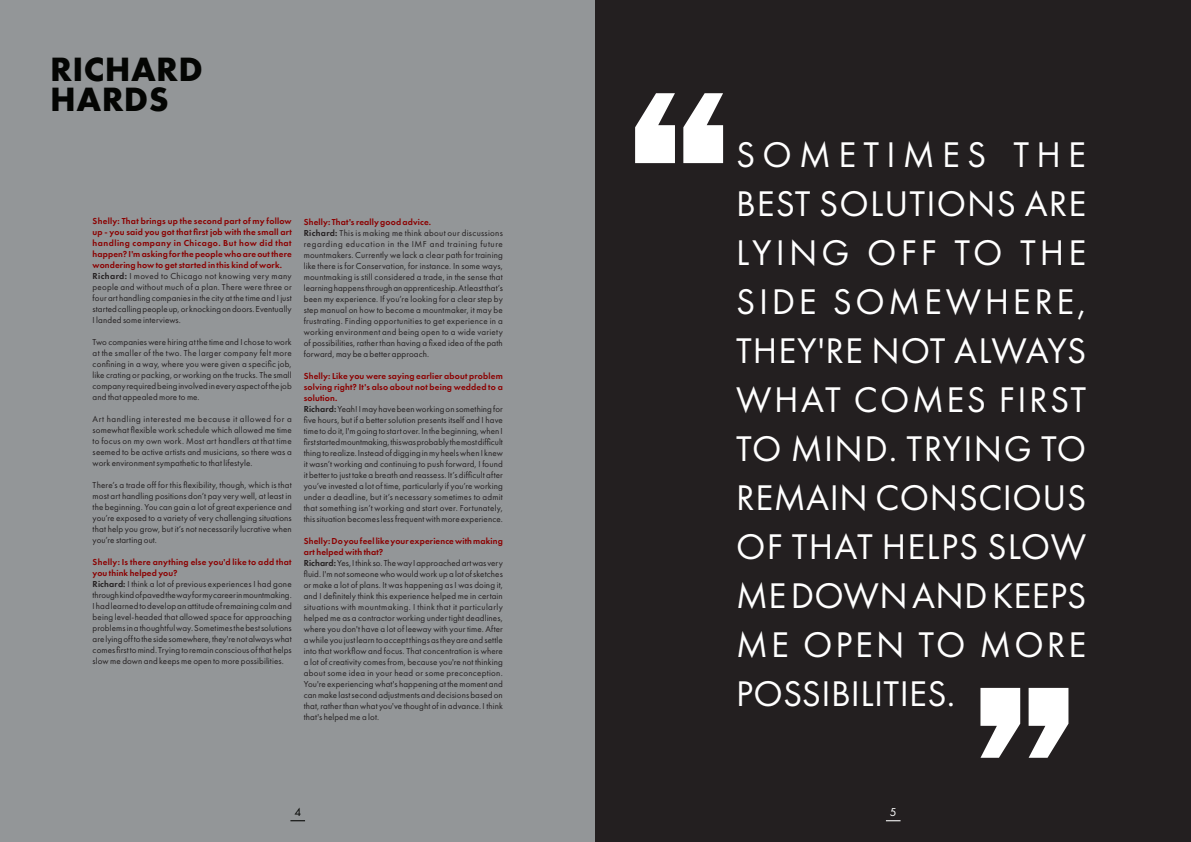
<style>
.page{position:relative;width:1191px;height:842px;background:#fff}
.page>*{position:absolute;margin:0;border:0;box-sizing:border-box;transform-origin:0 0}
.t1{font:37px/49px "Futura PT";letter-spacing:.01em;color:#fff;text-align:justify}
.t2{font:700 35px/30px "Futura PT";letter-spacing:.01em;color:#040503}
.t3{font:12px "Futura PT";color:#040503}
.t4{font:12px "Futura PT";color:#fff}
.t5{font:9px/11px "Futura PT";letter-spacing:.015em;color:#231f20}
.t6{font:600 9px/11px "Futura PT";letter-spacing:.02em;color:#8b0000}
.s1{color:#231f20}
.s2{font-weight:400;color:#231f20}
.s3{font-weight:600;color:#8b0000}
.s4{font-weight:600}
</style>
<div class="page">
<div style="left:0;top:0;width:595px;height:842px;background:#939698"></div>
<div style="left:595px;top:0;width:596px;height:842px;background:#231f20"></div>
<svg style="left:290px;top:820px;width:15px;height:1px"></svg>
<svg style="left:886px;top:820px;width:14px;height:1px"></svg>
<svg style="left:635px;top:93px;width:88px;height:70px"></svg>
<svg style="left:980px;top:688px;width:88px;height:70px"></svg>
<h2 class="t2" style="left:50px;top:53px;width:154px">RICHARD<br>HARDS</h2>
<p class="t6" style="left:93px;top:216px;width:201px">Shelly: That brings up the second part of my follow up - you said you got that first job with the small art handling company in Chicago. But how did that happen? I'm asking for the people who are out there wondering how to get started in this kind of work.<br><span class="s1">Richard:</span> <span class="s2">I moved to Chicago not knowing very many people and without much of a plan. There were three or four art handling companies in the city at the time and I just started calling people up, or knocking on doors. Eventually I landed some interviews.</span></p>
<p class="t5" style="left:93px;top:337px;width:201px;text-align:justify">Two companies were hiring at the time and I chose to work at the smaller of the two. The larger company felt more confining in a way, where you were given a specific job, like crating or packing, or working on the trucks. The small company required being involved in every aspect of the job and that appealed more to me.</p>
<p class="t5" style="left:93px;top:414px;width:201px;text-align:justify">Art handling interested me because it allowed for a somewhat flexible work schedule which allowed me time to focus on my own work. Most art handlers at that time seemed to be active artists and musicians, so there was a work environment sympathetic to that lifestyle.</p>
<p class="t5" style="left:93px;top:480px;width:201px;text-align:justify">There’s a trade off for this flexibility, though, which is that most art handling positions don’t pay very well, at least in the beginning. You can gain a lot of great experience and you’re exposed to a variety of very challenging situations that help you grow, but it’s not necessarily lucrative when you’re starting out.</p>
<p class="t5" style="left:93px;top:557px;width:201px"><span class="s3">Shelly: Is there anything else you'd like to add that you think helped you?<br></span><span class="s4">Richard:</span> I think a lot of previous experiences I had gone through kind of paved the way for my career in mountmaking.<br>I had learned to develop an attitude of remaining calm and being level-headed that allowed space for approaching problems in a thoughtful way. Sometimes the best solutions are lying off to the side somewhere, they're not always what comes first to mind. Trying to remain conscious of that helps slow me down and keeps me open to more possibilities.</p>
<p class="t5" style="left:304px;top:216px;width:201px"><span class="s3">Shelly: That's really good advice.<br></span><span class="s4">Richard:</span> This is making me think about our discussions regarding education in the IMF and training future mountmakers. Currently we lack a clear path for training like there is for Conservation, for instance. In some ways, mountmaking is still considered a trade, in the sense that learning happens through an apprenticeship. At least that’s been my experience. If you’re looking for a clear step by step manual on how to become a mountmaker, it may be frustrating. Finding opportunities to get experience in a working environment and being open to a wide variety of possibilities, rather than having a fixed idea of the path forward, may be a better approach.</p>
<p class="t5" style="left:304px;top:370px;width:201px"><span class="s3">Shelly: Like you were saying earlier about problem solving right? It's also about not being wedded to a solution.<br></span><span class="s4">Richard:</span> Yeah! I may have been working on something for five hours, but if a better solution presents itself and I have time to do it, I'm going to start over. In the beginning, when I first started mountmaking, this was probably the most difficult thing to realize. Instead of digging in my heels when I knew it wasn’t working and continuing to push forward, I found it better to just take a breath and reassess. It’s difficult after you’ve invested a lot of time, particularly if you’re working under a deadline, but it’s necessary sometimes to admit that something isn’t working and start over. Fortunately, this situation becomes less frequent with more experience.</p>
<p class="t5" style="left:304px;top:535px;width:201px"><span class="s3">Shelly: Do you feel like your experience with making art helped with that?<br></span><span class="s4">Richard:</span> Yes, I think so. The way I approached art was very fluid. I'm not someone who would work up a lot of sketches or make a lot of plans. It was happening as I was doing it, and I definitely think this experience helped me in certain situations with mountmaking. I think that it particularly helped me as a contractor working under tight deadlines, where you don't have a lot of leeway with your time. After a while you just learn to accept things as they are and settle into that workflow and focus. That concentration is where a lot of creativity comes from, because you're not thinking about some idea in your head or some preconception.<br>You're experiencing what's happening at the moment and can make last second adjustments and decisions based on that, rather than what you've thought of in advance. I think that's helped me a lot.</p>
<h1 class="t1" style="left:736px;top:130px;width:352px">SOMETIMES THE BEST SOLUTIONS ARE LYING OFF TO THE SIDE SOMEWHERE, THEY'RE NOT ALWAYS WHAT COMES FIRST TO MIND. TRYING TO REMAIN CONSCIOUS OF THAT HELPS SLOW ME DOWN AND KEEPS ME OPEN TO MORE POSSIBILITIES.</h1>
<h3 class="t3" style="left:294px;top:805px;width:8px">4</h3>
<h3 class="t4" style="left:890px;top:805px;width:8px">5</h3>
</div>
